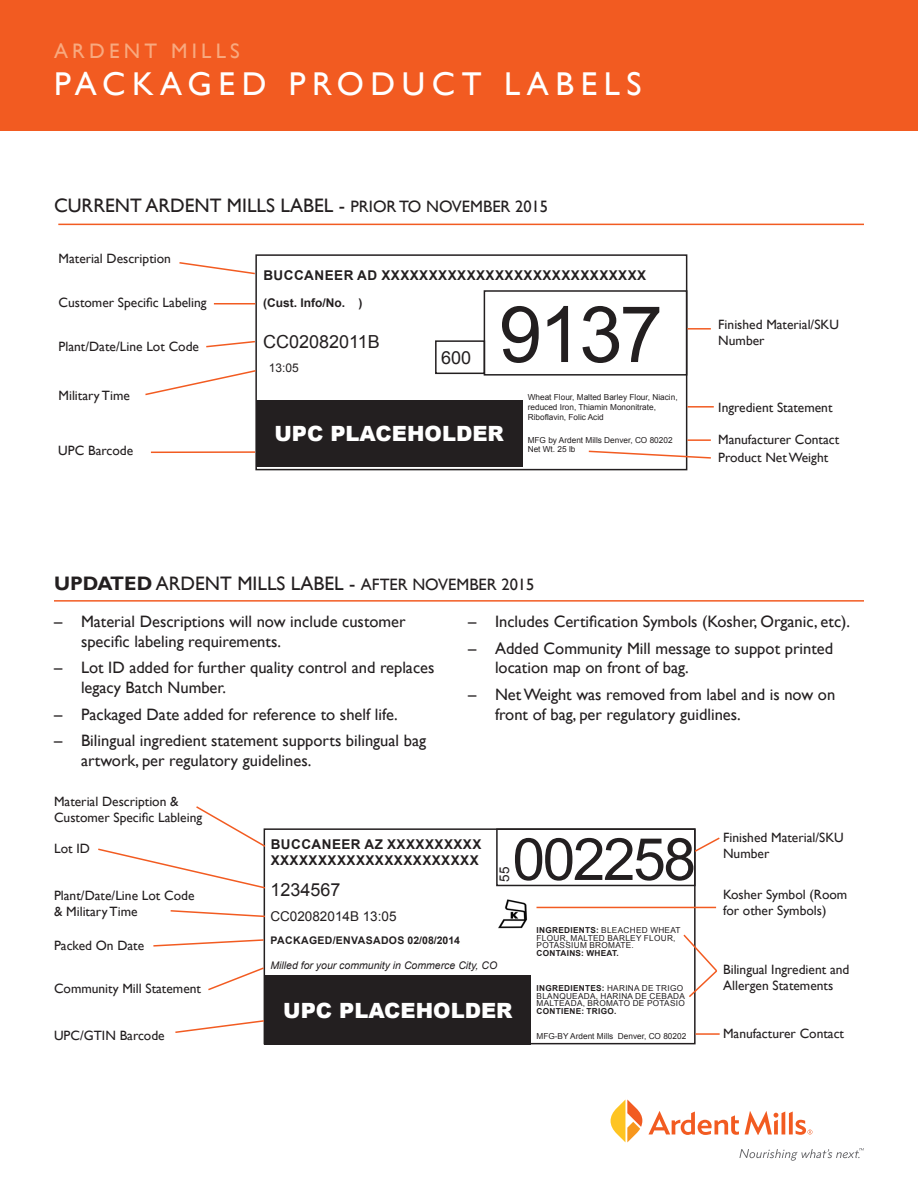
<style>
.page{position:relative;width:918px;height:1188px;background:#fff}
.page>*{position:absolute;margin:0;border:0;box-sizing:border-box;transform-origin:0 0}
.t1{font:78px "Arial";color:#231f20}
.t2{font:58.5px "Arial";letter-spacing:-.04em;color:#231f20}
.t3{font:33px "Gill Sans";letter-spacing:.2em;color:#fff}
.t4{font:900 21px "Arial";color:#fff}
.t5{font:21px "Gill Sans";letter-spacing:.2em;color:#f8a97f}
.t6{font:19.5px "Gill Sans";color:#231f20}
.t7{font:18px "Arial";color:#231f20}
.t8{font:16.5px/19.8px "Gill Sans";color:#231f20}
.t9{font:13.5px/16.2px "Gill Sans";color:#231f20}
.t10{font:700 13.5px/16.2px "Arial";letter-spacing:.035em;color:#231f20}
.t11{font:13.5px "Arial";color:#231f20}
.t12{font:700 12px "Arial";color:#231f20}
.t13{font:12px "Arial";color:#231f20}
.t14{font:italic 10.5px "Arial";color:#231f20}
.t15{font:700 10.5px "Arial";letter-spacing:.035em;color:#231f20}
.t16{font:8.25px/7.5px "Arial";letter-spacing:.035em;color:#231f20}
.t17{font:8.25px/9.9px "Arial";color:#231f20}
.s1{font-size:16.5px}
.s2{font-weight:700}
</style>
<div class="page">
<div style="left:265px;top:975px;width:266px;height:70px;background:#231f20"></div>
<img style="left:498px;top:899px;width:29px;height:29px">
<div style="left:496px;top:828px;width:200px;height:58px;border:2px solid #231f20"></div>
<div style="left:264px;top:828px;width:432px;height:216px;border:2px solid #231f20"></div>
<svg style="left:98px;top:806px;width:169px;height:84px"></svg>
<svg style="left:170px;top:909px;width:97px;height:9px"></svg>
<svg style="left:153px;top:938px;width:112px;height:9px"></svg>
<svg style="left:208px;top:966px;width:58px;height:26px"></svg>
<svg style="left:175px;top:1019px;width:91px;height:15px"></svg>
<svg style="left:693px;top:836px;width:27px;height:17px"></svg>
<hr style="left:537px;top:907px;width:179px;height:1px;background:#f25b21">
<svg style="left:683px;top:933px;width:35px;height:66px"></svg>
<hr style="left:696px;top:1033px;width:24px;height:2px;background:#f25b21">
<div style="left:255px;top:254px;width:432px;height:216px;border:2px solid #231f20"></div>
<div style="left:256px;top:400px;width:266px;height:67px;background:#231f20"></div>
<div style="left:484px;top:290px;width:203px;height:86px;border:2px solid #231f20"></div>
<div style="left:435px;top:340px;width:50px;height:34px;border:2px solid #231f20"></div>
<svg style="left:179px;top:261px;width:78px;height:14px"></svg>
<hr style="left:214px;top:303px;width:41px;height:1px;background:#f25b21">
<svg style="left:206px;top:340px;width:51px;height:8px"></svg>
<svg style="left:145px;top:369px;width:112px;height:27px"></svg>
<hr style="left:151px;top:451px;width:104px;height:2px;background:#f25b21">
<hr style="left:687px;top:328px;width:24px;height:2px;background:#f25b21">
<hr style="left:687px;top:406px;width:27px;height:2px;background:#f25b21">
<hr style="left:687px;top:439px;width:24px;height:2px;background:#f25b21">
<svg style="left:588px;top:450px;width:123px;height:9px"></svg>
<hr style="left:58px;top:224px;width:806px;height:1px;background:#f25b21">
<hr style="left:54px;top:600px;width:810px;height:2px;background:#f25b21">
<svg style="left:611px;top:1100px;width:31px;height:42px"></svg>
<svg style="left:648px;top:1111px;width:91px;height:24px"></svg>
<svg style="left:739px;top:1148px;width:125px;height:13px"></svg>
<svg style="left:745px;top:1111px;width:67px;height:24px"></svg>
<div style="left:0;top:0;width:918px;height:130px;background:#f25b21"></div>
<p class="t5" style="left:54px;top:38px;width:187px">ARDENT MILLS</p>
<p class="t3" style="left:54px;top:65px;width:589px">PACKAGED PRODUCT LABELS</p>
<p class="t6" style="left:54px;top:194px;width:496px">CURRENT ARDENT MILLS LABEL - <span class="s1">PRIOR TO NOVEMBER 2015</span></p>
<p class="t9" style="left:59px;top:251px;width:114px">Material Description</p>
<p class="t9" style="left:59px;top:294px;width:150px">Customer Specific Labeling</p>
<p class="t9" style="left:59px;top:338px;width:142px">Plant/Date/Line Lot Code</p>
<p class="t9" style="left:59px;top:388px;width:73px">Military Time</p>
<p class="t9" style="left:58px;top:442px;width:76px">UPC Barcode</p>
<p class="t10" style="left:263px;top:267px;width:384px">BUCCANEER AD XXXXXXXXXXXXXXXXXXXXXXXXXXXX</p>
<p class="t12" style="left:263px;top:295px;width:101px">(Cust. Info/No. )</p>
<p class="t7" style="left:263px;top:330px;width:118px">CC02082011B</p>
<p class="t1" style="left:499px;top:281px;width:166px">9137</p>
<p class="t7" style="left:441px;top:346px;width:32px">600</p>
<p class="t13" style="left:269px;top:360px;width:32px">13:05</p>
<p class="t4" style="left:274px;top:418px;width:231px">UPC PLACEHOLDER</p>
<p class="t17" style="left:528px;top:392px;width:151px">Wheat Flour, Malted Barley Flour, Niacin, reduced Iron, Thiamin Mononitrate,<br>Riboflavin, Folic Acid</p>
<p class="t17" style="left:528px;top:435px;width:146px">MFG by Ardent Mills Denver, CO 80202</p>
<p class="t17" style="left:528px;top:445px;width:49px">Net Wt. 25 lb</p>
<p class="t9" style="left:718px;top:317px;width:122px">Finished Material/SKU<br>Number</p>
<p class="t9" style="left:718px;top:399px;width:116px">Ingredient Statement</p>
<p class="t9" style="left:718px;top:431px;width:123px">Manufacturer Contact</p>
<p class="t9" style="left:718px;top:449px;width:111px">Product Net Weight</p>
<p class="t6" style="left:54px;top:572px;width:482px"><span class="s2">UPDATED</span> ARDENT MILLS LABEL - <span class="s1">AFTER NOVEMBER 2015</span></p>
<p class="t8" style="left:81px;top:612px;width:326px;text-indent:-27px">– Material Descriptions will now include customer specific labeling requirements.</p>
<p class="t8" style="left:81px;top:658px;width:355px;text-indent:-27px">– Lot ID added for further quality control and replaces legacy Batch Number.</p>
<p class="t8" style="left:54px;top:705px;width:345px">– Packaged Date added for reference to shelf life.</p>
<p class="t8" style="left:81px;top:731px;width:347px;text-indent:-27px">– Bilingual ingredient statement supports bilingual bag artwork, per regulatory guidelines.</p>
<p class="t8" style="left:468px;top:612px;width:384px">– Includes Certification Symbols (Kosher, Organic, etc).</p>
<p class="t8" style="left:495px;top:638px;width:340px;text-indent:-27px">– Added Community Mill message to suppot printed location map on front of bag.</p>
<p class="t8" style="left:495px;top:685px;width:342px;text-indent:-27px">– Net Weight was removed from label and is now on front of bag, per regulatory guidlines.</p>
<p class="t9" style="left:54px;top:794px;width:150px">Material Description &amp;<br>Customer Specific Lableing</p>
<p class="t9" style="left:54px;top:841px;width:37px">Lot ID</p>
<p class="t9" style="left:54px;top:887px;width:142px">Plant/Date/Line Lot Code &amp; Military Time</p>
<p class="t10" style="left:271px;top:836px;width:212px">BUCCANEER AZ XXXXXXXXXX<br>XXXXXXXXXXXXXXXXXXXXXX</p>
<p class="t7" style="left:270px;top:878px;width:72px">1234567</p>
<p class="t11" style="left:270px;top:907px;width:128px">CC02082014B 13:05</p>
<p class="t2" style="left:513px;top:819px;width:185px">002258</p>
<p class="t11" style="left:495px;top:882px;width:17px;rotate:-90deg">55</p>
<p class="t9" style="left:723px;top:830px;width:122px">Finished Material/SKU<br>Number</p>
<p class="t9" style="left:723px;top:887px;width:126px">Kosher Symbol (Room for other Symbols)</p>
<p class="t9" style="left:54px;top:937px;width:92px">Packed On Date</p>
<p class="t15" style="left:271px;top:933px;width:191px">PACKAGED/ENVASADOS 02/08/2014</p>
<p class="t16" style="left:537px;top:926px;width:146px"><span class="s2">INGREDIENTS:</span> BLEACHED WHEAT<br>FLOUR, MALTED BARLEY FLOUR,<br>POTASSIUM BROMATE.<br><span class="s2">CONTAINS: WHEAT.</span></p>
<p class="t9" style="left:54px;top:981px;width:149px">Community Mill Statement</p>
<p class="t9" style="left:54px;top:1028px;width:112px">UPC/GTIN Barcode</p>
<p class="t14" style="left:270px;top:958px;width:228px">Milled for your community in Commerce City, CO</p>
<p class="t4" style="left:283px;top:995px;width:231px">UPC PLACEHOLDER</p>
<p class="t16" style="left:537px;top:984px;width:150px"><span class="s2">INGREDIENTES:</span> HARINA DE TRIGO<br>BLANQUEADA, HARINA DE CEBADA<br>MALTEADA, BROMATO DE POTASIO<br><span class="s2">CONTIENE: TRIGO.</span></p>
<p class="t17" style="left:537px;top:1031px;width:151px">MFG-BY Ardent Mills Denver, CO 80202</p>
<p class="t9" style="left:723px;top:962px;width:128px">Bilingual Ingredient and<br>Allergen Statements</p>
<p class="t9" style="left:723px;top:1026px;width:123px">Manufacturer Contact</p>
</div>
